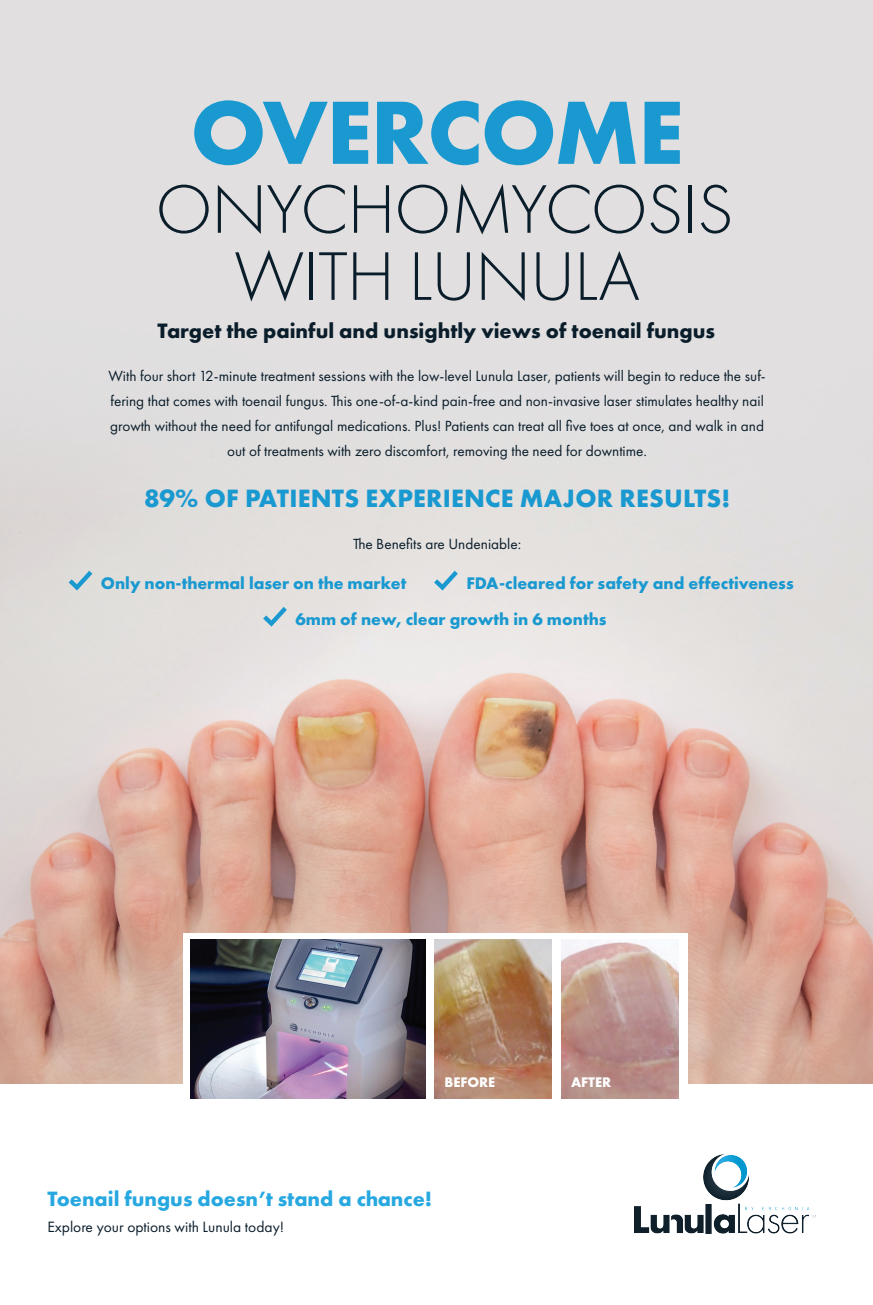
<style>
.page{position:relative;width:873px;height:1305px;background:#fff}
.page>*{position:absolute;margin:0;border:0;box-sizing:border-box;transform-origin:0 0}
.t1{font:700 93.1px "Futura PT";letter-spacing:-.015em;color:#1999d0}
.t2{font:300 71.2px/67.1px "Futura PT";letter-spacing:-.015em;color:#0a1d2a;text-align:center}
.t3{font:700 26px "Futura PT";letter-spacing:.01em;color:#1999d0}
.t4{font:700 21.6px "Futura PT";color:#0a1d2a}
.t5{font:700 21.5px "Futura PT";color:#27a8e0}
.t6{font:700 17.45px "Futura PT";color:#1999d0}
.t7{font:15.5px "Futura PT";color:#0a1d2a}
.t8{font:15.25px/25px "Futura PT";color:#0a1d2a;text-align:center}
.t9{font:700 14.4px "Futura PT";color:#fff}
</style>
<div class="page">
<img style="left:0;top:0;width:873px;height:1084px">
<div style="left:183px;top:933px;width:251px;height:173px;background:#fff"></div>
<img style="left:191px;top:940px;width:235px;height:158px">
<div style="left:426px;top:933px;width:262px;height:173px;background:#fff"></div>
<img style="left:434px;top:940px;width:118px;height:158px">
<img style="left:561px;top:940px;width:118px;height:158px">
<svg style="left:69px;top:571px;width:23px;height:20px"></svg>
<svg style="left:434px;top:571px;width:24px;height:20px"></svg>
<svg style="left:263px;top:607px;width:24px;height:20px"></svg>
<img style="left:634px;top:1155px;width:182px;height:79px">
<p class="t1" style="left:190px;top:73px;width:495px">OVERCOME</p>
<p class="t2" style="left:155px;top:176px;width:580px">ONYCHOMYCOSIS<br>WITH LUNULA</p>
<p class="t4" style="left:158px;top:317px;width:559px">Target the painful and unsightly views of toenail fungus</p>
<p class="t8" style="left:108px;top:363px;width:659px">With four short 12-minute treatment sessions with the low-level Lunula Laser, patients will begin to reduce the suf&shy;fering that comes with toenail fungus. This one-of-a-kind pain-free and non-invasive laser stimulates healthy nail growth without the need for antifungal medications. Plus! Patients can treat all five toes at once, and walk in and out of treatments with zero discomfort, removing the need for downtime.</p>
<p class="t3" style="left:144px;top:482px;width:588px">89% OF PATIENTS EXPERIENCE MAJOR RESULTS!</p>
<p class="t8" style="left:353px;top:531px;width:170px">The Benefits are Undeniable:</p>
<p class="t6" style="left:101px;top:572px;width:307px">Only non-thermal laser on the market</p>
<p class="t6" style="left:466px;top:572px;width:329px">FDA-cleared for safety and effectiveness</p>
<p class="t6" style="left:295px;top:608px;width:313px">6mm of new, clear growth in 6 months</p>
<p class="t9" style="left:444px;top:1072px;width:52px">BEFORE</p>
<p class="t9" style="left:571px;top:1072px;width:42px">AFTER</p>
<p class="t5" style="left:47px;top:1185px;width:386px">Toenail fungus doesn’t stand a chance!</p>
<p class="t7" style="left:47px;top:1218px;width:238px">Explore your options with Lunula today!</p>
</div>
